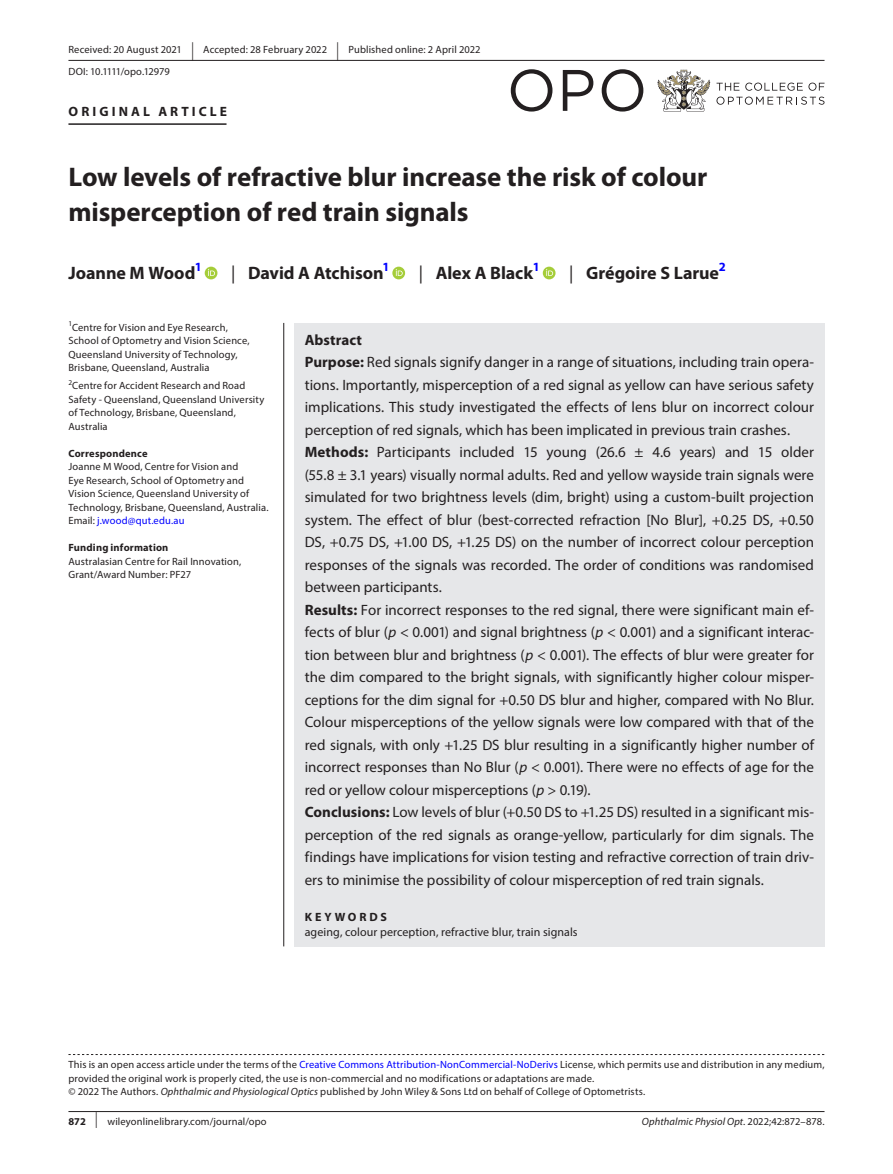
<style>
.page{position:relative;width:893px;height:1174px;background:#fff}
.page>*{position:absolute;margin:0;border:0;box-sizing:border-box;transform-origin:0 0}
.t1{font:700 27px/34.5px "Myriad Pro";letter-spacing:-.005em;color:#231f20}
.t2{font:700 18px "Myriad Pro";letter-spacing:-.005em;color:#231f20}
.t3{font:15px/22.5px "Myriad Pro";color:#231f20}
.t4{font:700 13.5px "Myriad Pro";letter-spacing:.23em;color:#231f20}
.t5{font:700 12.6px "Myriad Pro";color:#00f}
.t6{font:12px "Myriad Pro";letter-spacing:.01em;color:#231f20}
.t7{font:700 12px "Myriad Pro";letter-spacing:.24em;color:#231f20}
.t8{font:10.5px/13.5px "Myriad Pro";letter-spacing:.01em;color:#231f20}
.t9{font:italic 10.5px "Myriad Pro";letter-spacing:.01em;color:#231f20}
.t10{font:700 10.5px "Myriad Pro";letter-spacing:.015em;color:#231f20}
.t11{font:7.35px "Myriad Pro";color:#231f20}
.s1{font-size:18.3px}
.s2{font-weight:400}
.s3{color:#00f}
.s4{font-weight:700}
.s5{font-style:italic}
.s6{font-style:normal}
</style>
<div class="page">
<hr style="left:68px;top:1111px;width:756px;height:1px;background:#231f20">
<svg style="left:716px;top:83px;width:23px;height:8px"></svg>
<svg style="left:745px;top:83px;width:79px;height:8px"></svg>
<svg style="left:716px;top:97px;width:108px;height:8px"></svg>
<svg style="left:657px;top:69px;width:53px;height:43px"></svg>
<svg style="left:511px;top:69px;width:132px;height:43px"></svg>
<hr style="left:68px;top:60px;width:756px;height:1px;background:#231f20">
<hr style="left:68px;top:123px;width:159px;height:2px;background:#231f20">
<div style="left:205px;top:267px;width:12px;height:12px;background:#a5cd39;border-radius:50%"></div>
<svg style="left:208px;top:269px;width:7px;height:7px"></svg>
<svg style="left:392px;top:267px;width:13px;height:12px"></svg>
<svg style="left:396px;top:269px;width:7px;height:7px"></svg>
<div style="left:543px;top:267px;width:12px;height:12px;background:#a5cd39;border-radius:50%"></div>
<svg style="left:546px;top:269px;width:7px;height:7px"></svg>
<svg style="left:68px;top:1054px;width:756px;height:1px"></svg>
<div style="left:294px;top:323px;width:530px;height:623px;background:#e6e7e9"></div>
<hr style="left:283px;top:323px;width:1px;height:623px;background:#231f20">
<p class="t8" style="left:68px;top:39px;width:414px;line-height:22px">Received: 20 August 2021 <span class="s1">|</span> Accepted: 28 February 2022 <span class="s1">|</span> Published online: 2 April 2022<br>DOI: 10.1111/opo.12979</p>
<p class="t4" style="left:69px;top:102px;width:160px">ORIGINAL ARTICLE</p>
<h1 class="t1" style="left:68px;top:159px;width:640px">Low levels of refractive blur increase the risk of colour misperception of red train signals</h1>
<p class="t2" style="left:68px;top:261px;width:128px">Joanne M Wood</p>
<p class="t5" style="left:195px;top:259px;width:8px">1</p>
<p class="t2" style="left:231px;top:261px;width:154px"><span class="s2">|</span> David A Atchison</p>
<p class="t5" style="left:382px;top:259px;width:8px">1</p>
<p class="t2" style="left:419px;top:261px;width:116px"><span class="s2">|</span> Alex A Black</p>
<p class="t5" style="left:533px;top:259px;width:8px">1</p>
<p class="t2" style="left:569px;top:261px;width:151px"><span class="s2">|</span> Grégoire S Larue</p>
<p class="t5" style="left:719px;top:259px;width:8px">2</p>
<p class="t11" style="left:68px;top:319px;width:5px">1</p>
<p class="t8" style="left:68px;top:320px;width:183px;text-indent:4px">Centre for Vision and Eye Research, School of Optometry and Vision Science, Queensland University of Technology, Brisbane, Queensland, Australia</p>
<p class="t11" style="left:68px;top:377px;width:5px">2</p>
<p class="t8" style="left:68px;top:379px;width:197px;text-indent:4px">Centre for Accident Research and Road Safety - Queensland, Queensland University of Technology, Brisbane, Queensland, Australia</p>
<p class="t10" style="left:68px;top:446px;width:81px">Correspondence</p>
<p class="t8" style="left:68px;top:460px;width:202px">Joanne M Wood, Centre for Vision and<br>Eye Research, School of Optometry and Vision Science, Queensland University of Technology, Brisbane, Queensland, Australia.<br>Email: <span class="s3">j.wood@qut.edu.au</span></p>
<p class="t10" style="left:68px;top:541px;width:102px">Funding information</p>
<p class="t8" style="left:68px;top:554px;width:174px">Australasian Centre for Rail Innovation,<br>Grant/Award Number: PF27</p>
<p class="t3" style="left:305px;top:328px;width:511px"><span class="s4">Abstract<br>Purpose:</span> Red signals signify danger in a range of situations, including train opera&shy;tions. Importantly, misperception of a red signal as yellow can have serious safety implications. This study investigated the effects of lens blur on incorrect colour perception of red signals, which has been implicated in previous train crashes.<br><span class="s4">Methods:</span> Participants included 15 young (26.6 ± 4.6 years) and 15 older (55.8 ± 3.1 years) visually normal adults. Red and yellow wayside train signals were simulated for two brightness levels (dim, bright) using a custom-built projection system. The effect of blur (best-corrected refraction [No Blur], +0.25 DS, +0.50<br>DS, +0.75 DS, +1.00 DS, +1.25 DS) on the number of incorrect colour perception responses of the signals was recorded. The order of conditions was randomised between participants.<br><span class="s4">Results:</span> For incorrect responses to the red signal, there were significant main ef&shy;fects of blur (<span class="s5">p</span> &lt; 0.001) and signal brightness (<span class="s5">p</span> &lt; 0.001) and a significant interac&shy;tion between blur and brightness (<span class="s5">p</span> &lt; 0.001). The effects of blur were greater for the dim compared to the bright signals, with significantly higher colour misper&shy;ceptions for the dim signal for +0.50 DS blur and higher, compared with No Blur.<br>Colour misperceptions of the yellow signals were low compared with that of the red signals, with only +1.25 DS blur resulting in a significantly higher number of incorrect responses than No Blur (<span class="s5">p</span> &lt; 0.001). There were no effects of age for the red or yellow colour misperceptions (<span class="s5">p</span> &gt; 0.19).<br><span class="s4">Conclusions:</span> Low levels of blur (+0.50 DS to +1.25 DS) resulted in a significant mis&shy;perception of the red signals as orange-yellow, particularly for dim signals. The findings have implications for vision testing and refractive correction of train driv&shy;ers to minimise the possibility of colour misperception of red train signals.</p>
<p class="t7" style="left:305px;top:909px;width:84px">KEYWORDS</p>
<p class="t6" style="left:305px;top:924px;width:274px">ageing, colour perception, refractive blur, train signals</p>
<p class="t8" style="left:68px;top:1058px;width:758px">This is an open access article under the terms of the <span class="s3">Creative Commons Attribution-NonCommercial-NoDerivs</span> License, which permits use and distribution in any medium, provided the original work is properly cited, the use is non-commercial and no modifications or adaptations are made.<br>© 2022 The Authors. <span class="s5">Ophthalmic and Physiological Optics</span> published by John Wiley &amp; Sons Ltd on behalf of College of Optometrists.</p>
<p class="t8" style="left:68px;top:1115px;width:200px"><span class="s4">872</span> <sup>|</sup> wileyonlinelibrary.com/journal/opo</p>
<p class="t9" style="left:642px;top:1115px;width:184px">Ophthalmic Physiol Opt<span class="s6">. 2022;42:872–878.</span></p>
</div>
